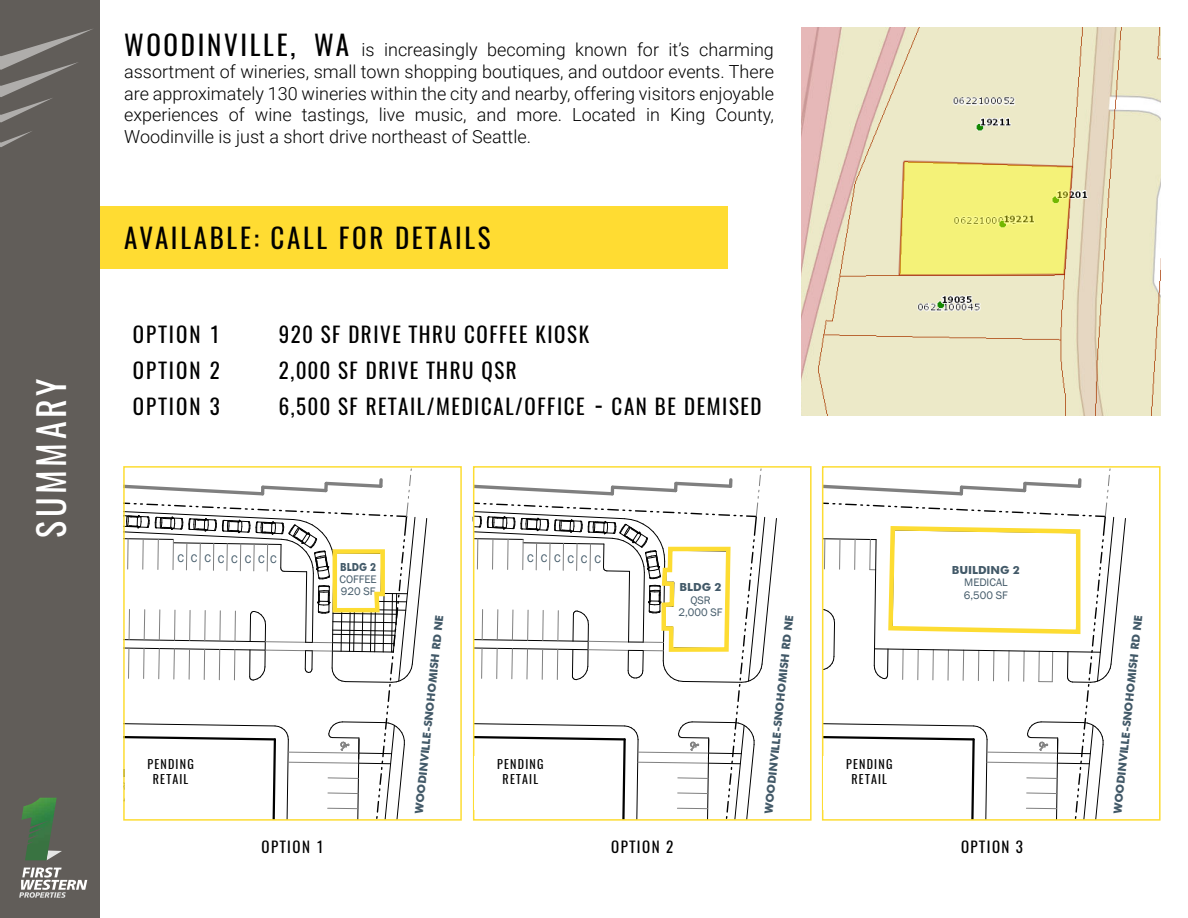
<style>
.page{position:relative;width:1188px;height:918px;background:#fff}
.page>*{position:absolute;margin:0;border:0;box-sizing:border-box;transform-origin:0 0}
.t1{font:36px "Oswald";letter-spacing:.1em;color:#fff}
.t2{font:27px "Oswald";letter-spacing:.1em;color:#000}
.t3{font:21px/36px "Oswald";letter-spacing:.075em;color:#000;text-align:justify}
.t4{font:300 18px/21.6px "Roboto";color:#000;text-align:justify}
.t5{font:15px "Oswald";letter-spacing:.1em;color:#000}
.t6{font:12px/14.4px "Oswald";letter-spacing:.1em;color:#000;text-align:center}
.t7{font:11.25px/13px "Franklin Gothic";color:#425968}
.t8{font:11.25px "Franklin Gothic";letter-spacing:.615em;color:#425968}
.t9{font:700 11.1px "Futura Md BT";letter-spacing:-.005em;color:#425968}
.t10{font:11.1px "Franklin Gothic";letter-spacing:-.005em;color:#425968}
.t11{font:700 11.1px "Futura Md BT";letter-spacing:-.005em;color:#425968;scale:.86 1}
.s1{font-family:"Oswald";font-weight:400;font-size:27px}
.s2{font-size:27px}
</style>
<div class="page">
<div style="left:100px;top:206px;width:628px;height:63px;background:#ffdc32"></div>
<div style="left:0;top:0;width:100px;height:918px;background:#615d59"></div>
<svg style="left:19px;top:867px;width:68px;height:31px"></svg>
<svg style="left:57px;top:850px;width:5px;height:4px"></svg>
<img style="left:21px;top:798px;width:36px;height:62px">
<svg style="left:0;top:29px;width:93px;height:94px"></svg>
<svg style="left:0;top:131px;width:32px;height:16px"></svg>
<img style="left:801px;top:27px;width:360px;height:389px">
<div style="left:123px;top:466px;width:339px;height:355px;border:2px solid #fddc32"></div>
<div style="left:822px;top:466px;width:339px;height:355px;border:2px solid #fddc32"></div>
<div style="left:473px;top:466px;width:339px;height:355px;border:2px solid #fddc32"></div>
<svg style="left:124px;top:469px;width:303px;height:351px"></svg>
<svg style="left:473px;top:469px;width:304px;height:351px"></svg>
<svg style="left:823px;top:469px;width:303px;height:351px"></svg>
<h1 class="t1" style="left:27px;top:538px;width:161px;rotate:-90deg">SUMMARY</h1>
<p class="t4" style="left:124px;top:39px;width:651px"><span class="s1">WOODINVILLE, WA</span> is increasingly becoming known for it’s charming assortment of wineries, small town shopping boutiques, and outdoor events. There are approximately 130 wineries within the city and nearby, offering visitors enjoyable experiences of wine tastings, live music, and more. Located in King County, Woodinville is just a short drive northeast of Seattle.</p>
<h2 class="t2" style="left:124px;top:220px;width:368px">AVAILABLE: CALL FOR DETAILS</h2>
<p class="t3" style="left:133px;top:317px;width:88px">OPTION 1<br>OPTION 2<br>OPTION 3</p>
<p class="t3" style="left:279px;top:317px;width:484px;text-align:left">920 SF DRIVE THRU COFFEE KIOSK<br>2,000 SF DRIVE THRU QSR<br>6,500 SF RETAIL/MEDICAL/OFFICE <span class="s2">-</span> CAN BE DEMISED</p>
<p class="t8" style="left:177px;top:552px;width:101px">CCCCCCCC</p>
<p class="t11" style="left:340px;top:560px;width:43px">BLDG 2</p>
<p class="t7" style="left:340px;top:573px;width:39px">COFFEE</p>
<p class="t7" style="left:341px;top:585px;width:36px">920 SF</p>
<p class="t7" style="left:527px;top:552px;width:75px">CCCCCC</p>
<p class="t9" style="left:679px;top:581px;width:44px">BLDG 2</p>
<p class="t10" style="left:663px;top:591px;width:55px">55 STALLS</p>
<p class="t7" style="left:691px;top:594px;width:22px">QSR</p>
<p class="t7" style="left:679px;top:606px;width:46px">2,000 SF</p>
<p class="t9" style="left:412px;top:813px;width:201px;rotate:-84deg">WOODINVILLE-SNOHOMISH RD NE</p>
<p class="t9" style="left:762px;top:813px;width:201px;rotate:-84deg">WOODINVILLE-SNOHOMISH RD NE</p>
<p class="t6" style="left:148px;top:757px;width:48px">PENDING<br>RETAIL</p>
<p class="t6" style="left:497px;top:757px;width:48px">PENDING<br>RETAIL</p>
<p class="t6" style="left:846px;top:757px;width:48px">PENDING<br>RETAIL</p>
<p class="t9" style="left:952px;top:563px;width:70px">BUILDING 2</p>
<p class="t7" style="left:964px;top:576px;width:46px">MEDICAL<br>6,500 SF</p>
<p class="t5" style="left:262px;top:836px;width:63px">OPTION 1</p>
<p class="t5" style="left:611px;top:836px;width:64px">OPTION 2</p>
<p class="t5" style="left:961px;top:836px;width:63px">OPTION 3</p>
<p class="t9" style="left:1111px;top:813px;width:201px;rotate:-84deg">WOODINVILLE-SNOHOMISH RD NE</p>
</div>
